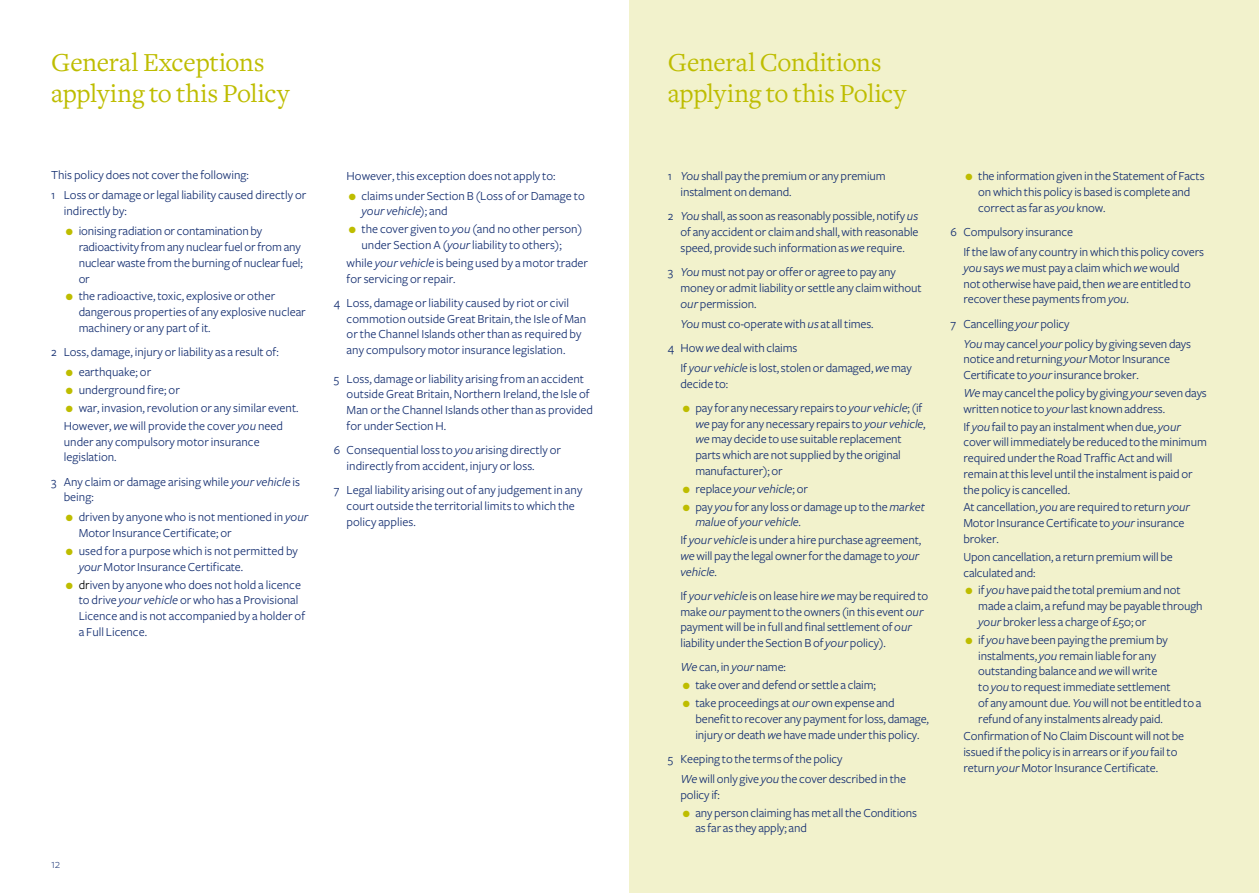
<style>
.page{position:relative;width:1259px;height:893px;background:#fff}
.page>*{position:absolute;margin:0;border:0;box-sizing:border-box;transform-origin:0 0}
.t1{font:27px/31.5px "Freight Text";letter-spacing:-.005em;color:#bebd00}
.t2{font:12.75px/15.8px "Freight Sans";letter-spacing:-.01em;color:#163072}
.t3{font:italic 12.75px "Freight Sans";letter-spacing:-.005em;color:#163072}
.t4{font:300 12.75px "Freight Sans";color:#163072}
.s1{color:#bebd00}
.s2{font-style:italic}
.s3{color:#000}
.s4{font-style:normal}
</style>
<div class="page">
<div style="left:629px;top:0;width:630px;height:893px;background:#f2f2cc"></div>
<h1 class="t1" style="left:51px;top:47px;width:240px">General Exceptions applying to this Policy</h1>
<h1 class="t1" style="left:668px;top:47px;width:240px">General Conditions applying to this Policy</h1>
<p class="t2" style="left:51px;top:166px;width:257px;line-height:20px">This policy does not cover the following:<br>1 Loss or damage or legal liability caused directly or</p>
<p class="t2" style="left:64px;top:203px;width:65px">indirectly by:</p>
<p class="t2" style="left:79px;top:224px;width:226px;text-indent:-13px"><span class="s1">●</span> ionising radiation or contamination by radioactivity from any nuclear fuel or from any nuclear waste from the burning of nuclear fuel; or</p>
<p class="t2" style="left:79px;top:289px;width:229px;text-indent:-13px"><span class="s1">●</span> the radioactive, toxic, explosive or other dangerous properties of any explosive nuclear machinery or any part of it.</p>
<p class="t2" style="left:51px;top:344px;width:229px">2 Loss, damage, injury or liability as a result of:</p>
<p class="t2" style="left:66px;top:364px;width:87px"><span class="s1">●</span> earthquake; or</p>
<p class="t2" style="left:66px;top:382px;width:115px"><span class="s1">●</span> underground fire; or</p>
<p class="t2" style="left:64px;top:399px;width:236px;line-height:17.9px"><span class="s1">●</span> war, invasion, revolution or any similar event.<br>However, <span class="s2">we</span> will provide the cover <span class="s2">you</span> need</p>
<p class="t2" style="left:64px;top:434px;width:197px">under any compulsory motor insurance legislation.</p>
<p class="t2" style="left:64px;top:474px;width:238px;text-indent:-13px">3 Any claim or damage arising while <span class="s2">your vehicle</span> is being:</p>
<p class="t2" style="left:79px;top:510px;width:231px;text-indent:-13px"><span class="s1">●</span> driven by anyone who is not mentioned in <span class="s2">your<br></span>Motor Insurance Certificate; or</p>
<p class="t2" style="left:79px;top:543px;width:221px;text-indent:-13px"><span class="s1">●</span> used for a purpose which is not permitted by <span class="s2">your</span> Motor Insurance Certificate.</p>
<p class="t2" style="left:79px;top:577px;width:228px;text-indent:-13px"><span class="s1">●</span> <span class="s3">dr</span>iven by anyone who does not hold a licence to drive <span class="s2">your vehicle</span> or who has a Provisional Licence and is not accompanied by a holder of a Full Licence.</p>
<p class="t2" style="left:347px;top:168px;width:210px">However, this exception does not apply to:</p>
<p class="t2" style="left:361px;top:188px;width:225px;text-indent:-13px"><span class="s1">●</span> claims under Section B (Loss of or Damage to <span class="s2">your vehicle</span>); and</p>
<p class="t2" style="left:349px;top:221px;width:235px;text-align:center"><span class="s1">●</span> the cover given to <span class="s2">you</span> (and no other person) under Section A (<span class="s2">your</span> liability to others);</p>
<p class="t2" style="left:347px;top:255px;width:243px">while <span class="s2">your vehicle</span> is being used by a motor trader for servicing or repair.</p>
<p class="t2" style="left:347px;top:295px;width:241px;text-indent:-13px">4 Loss, damage or liability caused by riot or civil commotion outside Great Britain, the Isle of Man or the Channel Islands other than as required by any compulsory motor insurance legislation.</p>
<p class="t2" style="left:347px;top:371px;width:248px;text-indent:-13px">5 Loss, damage or liability arising from an accident outside Great Britain, Northern Ireland, the Isle of Man or the Channel Islands other than as provided for under Section H.</p>
<p class="t2" style="left:347px;top:442px;width:216px;text-indent:-13px">6 Consequential loss to <span class="s2">you</span> arising directly or indirectly from accident, injury or loss.</p>
<p class="t2" style="left:347px;top:482px;width:237px;text-indent:-13px">7 Legal liability arising out of any judgement in any court outside the territorial limits to which the policy applies.</p>
<p class="t4" style="left:51px;top:857px;width:11px">12</p>
<p class="t2" style="left:680px;top:169px;width:207px;text-indent:-13px">1 <span class="s2">You</span> shall pay the premium or any premium instalment on demand.</p>
<p class="t2" style="left:680px;top:209px;width:239px;text-align:justify;text-indent:-13px">2 <span class="s2">You</span> shall, as soon as reasonably possible, notify <span class="s2">us </span>of any accident or claim and shall, with reasonable speed, provide such information as <span class="s2">we</span> require.</p>
<p class="t2" style="left:680px;top:264px;width:243px;text-indent:-13px">3 <span class="s2">You</span> must not pay or offer or agree to pay any money or admit liability or settle any claim without <span class="s2">our</span> permission.</p>
<p class="t2" style="left:668px;top:311px;width:207px;line-height:24.3px;text-indent:13px"><span class="s2">You</span> must co-operate with <span class="s2">us</span> at all times.<br>4 How <span class="s2">we</span> deal with claims</p>
<p class="t2" style="left:680px;top:360px;width:233px">If <span class="s2">your vehicle</span> is lost, stolen or damaged, <span class="s2">we</span> may decide to:</p>
<p class="t2" style="left:695px;top:400px;width:232px;text-indent:-13px"><span class="s1">●</span> pay for any necessary repairs to <span class="s2">your vehicle</span>; (if <span class="s2">we</span> pay for any necessary repairs to <span class="s2">your vehicle</span>, <span class="s2">we</span> may decide to use suitable replacement parts which are not supplied by the original manufacturer); or</p>
<p class="t3" style="left:682px;top:482px;width:127px"><span class="s1">●</span> <span class="s4">replace</span> your vehicle<span class="s4">; or</span></p>
<p class="t2" style="left:695px;top:499px;width:231px;text-indent:-13px"><span class="s1">●</span> pay <span class="s2">you</span> for any loss or damage up to the <span class="s2">market malue</span> of <span class="s2">your vehicle</span>.</p>
<p class="t2" style="left:680px;top:532px;width:242px">If <span class="s2">your vehicle</span> is under a hire purchase agreement, <span class="s2">we</span> will pay the legal owner for the damage to <span class="s2">your vehicle</span>.</p>
<p class="t2" style="left:680px;top:588px;width:249px">If <span class="s2">your vehicle</span> is on lease hire <span class="s2">we</span> may be required to make <span class="s2">our</span> payment to the owners (in this event <span class="s2">our </span>payment will be in full and final settlement of <span class="s2">our </span>liability under the Section B of <span class="s2">your</span> policy).</p>
<p class="t2" style="left:680px;top:660px;width:107px"><span class="s2">We</span> can, in <span class="s2">your</span> name:</p>
<p class="t2" style="left:682px;top:678px;width:195px"><span class="s1">●</span> take over and defend or settle a claim;</p>
<p class="t2" style="left:695px;top:695px;width:235px;text-indent:-13px"><span class="s1">●</span> take proceedings at <span class="s2">our</span> own expense and benefit to recover any payment for loss, damage, injury or death <span class="s2">we</span> have made under this policy.</p>
<p class="t2" style="left:680px;top:749px;width:227px;line-height:20px;text-indent:-13px">5 Keeping to the terms of the policy<br><span class="s2">We</span> will only give <span class="s2">you</span> the cover described in the</p>
<p class="t2" style="left:680px;top:787px;width:41px">policy if:</p>
<p class="t2" style="left:695px;top:805px;width:223px;text-indent:-13px"><span class="s1">●</span> any person claiming has met all the Conditions as far as they apply; and</p>
<p class="t2" style="left:978px;top:169px;width:228px;text-indent:-13px"><span class="s1">●</span> the information given in the Statement of Facts on which this policy is based is complete and correct as far as <span class="s2">you</span> know.</p>
<p class="t2" style="left:963px;top:222px;width:242px;line-height:20px;text-indent:-13px">6 Compulsory insurance<br>If the law of any country in which this policy covers</p>
<p class="t2" style="left:963px;top:260px;width:229px"><span class="s2">you</span> says <span class="s2">we</span> must pay a claim which <span class="s2">we</span> would not otherwise have paid, then <span class="s2">we</span> are entitled to recover these payments from <span class="s2">you</span>.</p>
<p class="t2" style="left:963px;top:314px;width:229px;line-height:20px;text-indent:-13px">7 Cancelling <span class="s2">your</span> policy<br><span class="s2">You</span> may cancel <span class="s2">your</span> policy by giving seven days</p>
<p class="t2" style="left:963px;top:352px;width:208px">notice and returning <span class="s2">your</span> Motor Insurance<br>Certificate to <span class="s2">your</span> insurance broker.</p>
<p class="t2" style="left:963px;top:385px;width:245px"><span class="s2">We</span> may cancel the policy by giving <span class="s2">your</span> seven days written notice to <span class="s2">your</span> last known address.</p>
<p class="t2" style="left:963px;top:419px;width:245px">If <span class="s2">you</span> fail to pay an instalment when due, <span class="s2">your </span>cover will immediately be reduced to the minimum required under the Road Traffic Act and will remain at this level until the instalment is paid or the policy is cancelled.</p>
<p class="t2" style="left:963px;top:500px;width:228px">At cancellation, <span class="s2">you</span> are required to return <span class="s2">your<br></span>Motor Insurance Certificate to <span class="s2">your</span> insurance broker.</p>
<p class="t2" style="left:963px;top:549px;width:211px">Upon cancellation, a return premium will be calculated and:</p>
<p class="t2" style="left:978px;top:583px;width:226px;text-indent:-13px"><span class="s1">●</span> if <span class="s2">you</span> have paid the total premium and not made a claim, a refund may be payable through <span class="s2">your</span> broker less a charge of £50; or</p>
<p class="t2" style="left:978px;top:632px;width:225px;text-indent:-13px"><span class="s1">●</span> if <span class="s2">you</span> have been paying the premium by instalments, <span class="s2">you</span> remain liable for any outstanding balance and <span class="s2">we</span> will write<br>to <span class="s2">you</span> to request immediate settlement<br>of any amount due. <span class="s2">You</span> will not be entitled to a refund of any instalments already paid.</p>
<p class="t2" style="left:963px;top:729px;width:222px">Confirmation of No Claim Discount will not be issued if the policy is in arrears or if <span class="s2">you</span> fail to return <span class="s2">your</span> Motor Insurance Certificate.</p>
</div>
